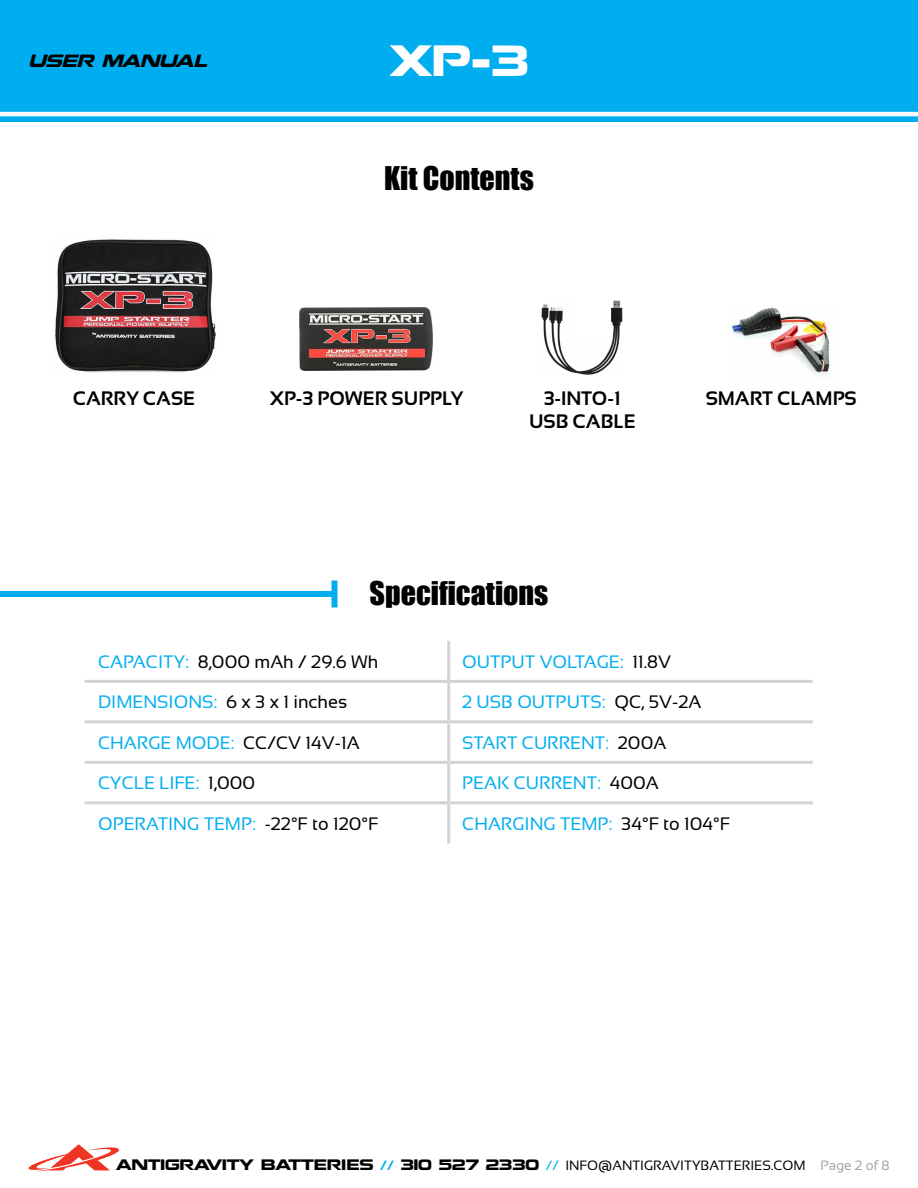
<style>
.page{position:relative;width:918px;height:1188px;background:#fff}
.page>*{position:absolute;margin:0;border:0;box-sizing:border-box;transform-origin:0 0}
.t1{font:39px "Nokia Kokia";color:#fff}
.t2{font:30px "Impact";color:#000}
.t3{font:700 19.5px/23.4px "Sansation";color:#000;text-align:center}
.t4{font:18px "Sansation";color:#00aeef}
.t5{font:18px "Sansation";color:#000}
.t6{font:italic 15.75px "Nokia Kokia";color:#000}
.t7{font:13.5px "Nokia Kokia";letter-spacing:-.01em;color:#000}
.s1{color:#00aeef}
.s2{color:#000}
.s3{font-family:"Sansation";font-weight:700;color:#00aeef}
.s4{font-family:"Sansation";color:#00aeef}
.s5{font-family:"Sansation"}
.s6{font-family:"Sansation";color:#a3a5a8}
</style>
<div class="page">
<div style="left:0;top:0;width:918px;height:122px;background:#00aeef"></div>
<hr style="left:0;top:112px;width:918px;height:4px;background:#fff">
<svg style="left:28px;top:1144px;width:91px;height:27px"></svg>
<img style="left:542px;top:300px;width:81px;height:74px">
<img style="left:730px;top:307px;width:100px;height:69px">
<img style="left:300px;top:307px;width:133px;height:63px">
<img style="left:55px;top:239px;width:161px;height:134px">
<div style="left:0;top:591px;width:334px;height:6px;background:#00aeef"></div>
<div style="left:332px;top:580px;width:6px;height:27px;background:#00aeef"></div>
<hr style="left:447px;top:641px;width:3px;height:39px;background:#d1d3d4">
<hr style="left:85px;top:680px;width:364px;height:3px;background:#d1d3d4">
<hr style="left:449px;top:680px;width:364px;height:3px;background:#d1d3d4">
<hr style="left:447px;top:683px;width:3px;height:37px;background:#d1d3d4">
<hr style="left:85px;top:720px;width:364px;height:3px;background:#d1d3d4">
<hr style="left:449px;top:720px;width:364px;height:3px;background:#d1d3d4">
<hr style="left:447px;top:723px;width:3px;height:38px;background:#d1d3d4">
<hr style="left:85px;top:761px;width:364px;height:3px;background:#d1d3d4">
<hr style="left:449px;top:761px;width:364px;height:3px;background:#d1d3d4">
<hr style="left:447px;top:764px;width:3px;height:37px;background:#d1d3d4">
<hr style="left:85px;top:801px;width:364px;height:3px;background:#d1d3d4">
<hr style="left:449px;top:801px;width:364px;height:3px;background:#d1d3d4">
<hr style="left:447px;top:804px;width:3px;height:39px;background:#d1d3d4">
<p class="t6" style="left:28px;top:51px;width:185px">USER MANUAL</p>
<h1 class="t1" style="left:389px;top:37px;width:142px">XP-3</h1>
<h2 class="t2" style="left:384px;top:155px;width:151px">Kit Contents</h2>
<p class="t3" style="left:73px;top:386px;width:124px">CARRY CASE</p>
<p class="t3" style="left:270px;top:386px;width:195px">XP-3 POWER SUPPLY</p>
<p class="t3" style="left:529px;top:386px;width:108px">3-INTO-1<br>USB CABLE</p>
<p class="t3" style="left:706px;top:386px;width:153px">SMART CLAMPS</p>
<h2 class="t2" style="left:370px;top:570px;width:180px">Specifications</h2>
<p class="t5" style="left:98px;top:651px;width:282px"><span class="s1">CAPACITY:</span> 8,000 mAh / 29.6 Wh</p>
<p class="t4" style="left:462px;top:651px;width:210px">OUTPUT VOLTAGE: <span class="s2">11.8V</span></p>
<p class="t4" style="left:98px;top:692px;width:251px">DIMENSIONS: <span class="s2">6 x 3 x 1 inches</span></p>
<p class="t4" style="left:462px;top:692px;width:241px">2 USB OUTPUTS: <span class="s2">QC, 5V-2A</span></p>
<p class="t4" style="left:98px;top:732px;width:263px">CHARGE MODE: <span class="s2">CC/CV 14V-1A</span></p>
<p class="t4" style="left:462px;top:732px;width:206px">START CURRENT: <span class="s2">200A</span></p>
<p class="t4" style="left:98px;top:773px;width:159px">CYCLE LIFE: <span class="s2">1,000</span></p>
<p class="t4" style="left:462px;top:773px;width:198px">PEAK CURRENT: <span class="s2">400A</span></p>
<p class="t4" style="left:98px;top:813px;width:282px">OPERATING TEMP: <span class="s2">-22°F to 120°F</span></p>
<p class="t4" style="left:462px;top:813px;width:269px">CHARGING TEMP: <span class="s2">34°F to 104°F</span></p>
<p class="t7" style="left:116px;top:1156px;width:775px">ANTIGRAVITY BATTERIES <span class="s3">//</span> 310 527 2330 <span class="s4">//</span> <span class="s5">INFO@ANTIGRAVITYBATTERIES.COM</span> <span class="s6">Page 2 of 8</span></p>
</div>
